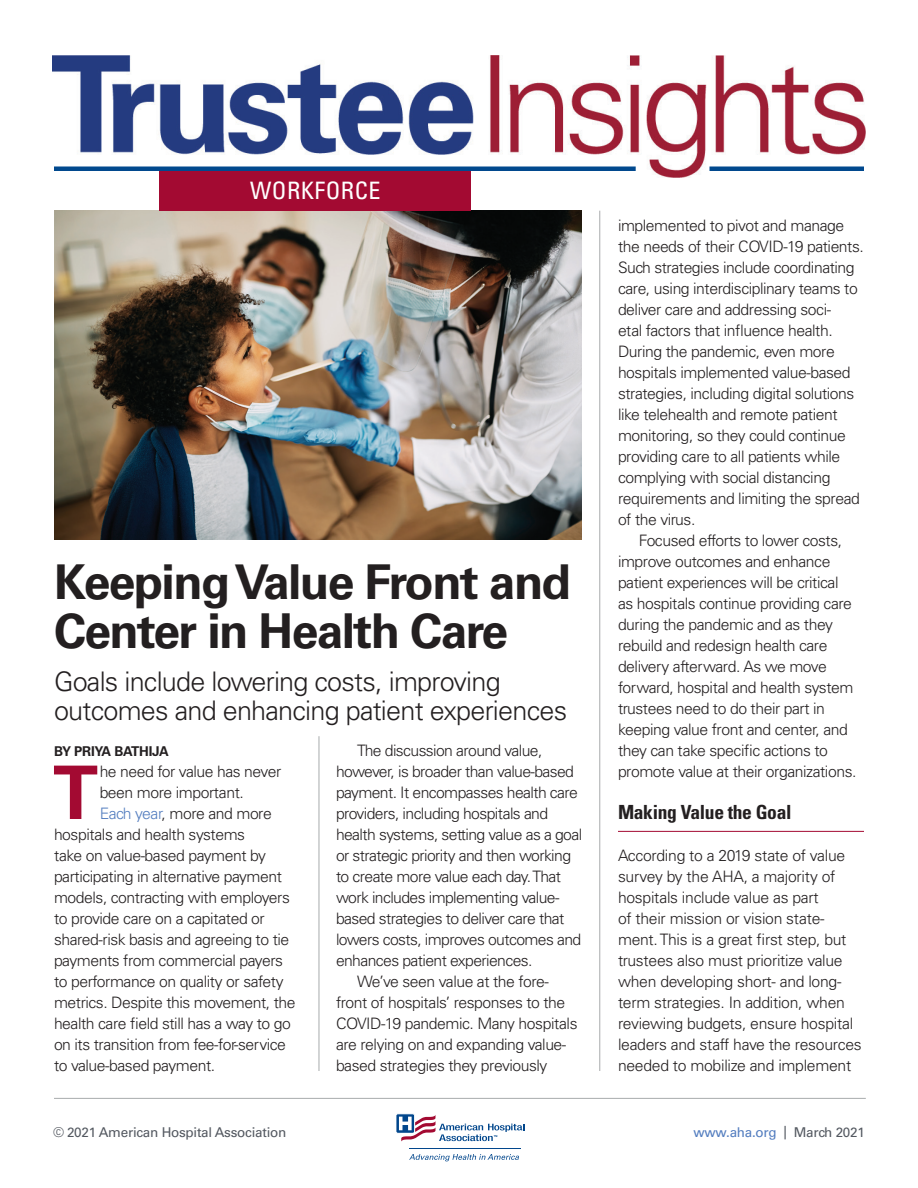
<style>
.page{position:relative;width:918px;height:1188px;background:#fff}
.page>*{position:absolute;margin:0;border:0;box-sizing:border-box;transform-origin:0 0}
.t1{font:700 73.8px "Univers LT Std";color:#a30a32}
.t2{font:700 48px/49.5px "Univers LT Std";letter-spacing:-.035em;color:#231f20}
.t3{font:300 27px/28.5px "Univers LT Std";letter-spacing:-.03em;color:#231f20}
.t4{font:condensed 24px "Univers LT Std";letter-spacing:.02em;color:#fff}
.t5{font:700 condensed 19.5px "Univers LT Std";letter-spacing:-.015em;color:#231f20}
.t6{font:300 15.75px/21px "Univers LT Std";letter-spacing:-.03em;color:#231f20}
.t7{font:13.5px "Univers LT Std";letter-spacing:-.02em;color:#535860}
.t8{font:13.5px "Univers LT Std";letter-spacing:-.02em;color:#537dbf}
.t9{font:700 13.5px "Univers LT Std";letter-spacing:-.02em;color:#231f20}
.s1{color:#537dbf}
.s2{color:#535860}
</style>
<div class="page">
<hr style="left:409px;top:1148px;width:112px;height:1px;background:#01468c">
<svg style="left:409px;top:1154px;width:110px;height:7px"></svg>
<svg style="left:396px;top:1113px;width:128px;height:29px"></svg>
<hr style="left:618px;top:831px;width:246px;height:1px;background:#a30a32">
<hr style="left:54px;top:1098px;width:812px;height:1px;background:#a8abac">
<hr style="left:319px;top:736px;width:1px;height:335px;background:#a8abac">
<hr style="left:599px;top:211px;width:1px;height:860px;background:#a8abac">
<img style="left:54px;top:211px;width:528px;height:329px">
<img style="left:52px;top:56px;width:814px;height:122px">
<div style="left:710px;top:166px;width:154px;height:5px;background:#01498e"></div>
<div style="left:159px;top:170px;width:312px;height:41px;background:#a30a32"></div>
<div style="left:54px;top:166px;width:582px;height:5px;background:#01498e"></div>
<h3 class="t4" style="left:250px;top:176px;width:132px">WORKFORCE</h3>
<h2 class="t2" style="left:54px;top:557px;width:519px">Keeping Value Front and<br>Center in Health Care</h2>
<h3 class="t3" style="left:54px;top:667px;width:515px">Goals include lowering costs, improving outcomes and enhancing patient experiences</h3>
<p class="t9" style="left:54px;top:743px;width:116px">BY PRIYA BATHIJA</p>
<h1 class="t1" style="left:53px;top:750px;width:47px">T</h1>
<p class="t6" style="left:100px;top:761px;width:183px">he need for value has never</p>
<p class="t6" style="left:100px;top:782px;width:146px">been more important.</p>
<p class="t6" style="left:100px;top:803px;width:174px"><span class="s1">Each year</span>, more and more</p>
<p class="t6" style="left:54px;top:824px;width:193px">hospitals and health systems</p>
<p class="t6" style="left:54px;top:845px;width:214px">take on value-based payment by</p>
<p class="t6" style="left:54px;top:866px;width:230px">participating in alternative payment</p>
<p class="t6" style="left:54px;top:887px;width:237px">models, contracting with employers</p>
<p class="t6" style="left:54px;top:908px;width:212px">to provide care on a capitated or</p>
<p class="t6" style="left:54px;top:929px;width:237px">shared-risk basis and agreeing to tie</p>
<p class="t6" style="left:54px;top:950px;width:231px">payments from commercial payers</p>
<p class="t6" style="left:54px;top:971px;width:231px">to performance on quality or safety</p>
<p class="t6" style="left:54px;top:992px;width:243px">metrics. Despite this movement, the</p>
<p class="t6" style="left:54px;top:1013px;width:238px">health care field still has a way to go</p>
<p class="t6" style="left:54px;top:1034px;width:234px">on its transition from fee-for-service</p>
<p class="t6" style="left:54px;top:1055px;width:163px">to value-based payment.</p>
<p class="t7" style="left:53px;top:1125px;width:235px">© 2021 American Hospital Association</p>
<p class="t6" style="left:357px;top:740px;width:187px">The discussion around value,</p>
<p class="t6" style="left:336px;top:761px;width:239px">however, is broader than value-based</p>
<p class="t6" style="left:336px;top:782px;width:243px">payment. It encompasses health care</p>
<p class="t6" style="left:336px;top:803px;width:214px">providers, including hospitals and</p>
<p class="t6" style="left:336px;top:824px;width:248px">health systems, setting value as a goal</p>
<p class="t6" style="left:336px;top:845px;width:237px">or strategic priority and then working</p>
<p class="t6" style="left:336px;top:866px;width:227px">to create more value each day. That</p>
<p class="t6" style="left:336px;top:887px;width:225px">work includes implementing value-</p>
<p class="t6" style="left:336px;top:908px;width:230px">based strategies to deliver care that</p>
<p class="t6" style="left:336px;top:929px;width:247px">lowers costs, improves outcomes and</p>
<p class="t6" style="left:336px;top:950px;width:198px">enhances patient experiences.</p>
<p class="t6" style="left:357px;top:971px;width:193px">We’ve seen value at the fore-</p>
<p class="t6" style="left:336px;top:992px;width:231px">front of hospitals’ responses to the</p>
<p class="t6" style="left:336px;top:1013px;width:243px">COVID-19 pandemic. Many hospitals</p>
<p class="t6" style="left:336px;top:1034px;width:232px">are relying on and expanding value-</p>
<p class="t6" style="left:336px;top:1055px;width:213px">based strategies they previously</p>
<p class="t6" style="left:618px;top:215px;width:247px">implemented to pivot and manage the needs of their COVID-19 patients.<br>Such strategies include coordinating care, using interdisciplinary teams to deliver care and addressing soci-<br>etal factors that influence health.<br>During the pandemic, even more hospitals implemented value-based strategies, including digital solutions like telehealth and remote patient monitoring, so they could continue providing care to all patients while complying with social distancing requirements and limiting the spread of the virus.</p>
<p class="t6" style="left:618px;top:530px;width:240px;text-indent:21px">Focused efforts to lower costs, improve outcomes and enhance patient experiences will be critical as hospitals continue providing care during the pandemic and as they rebuild and redesign health care delivery afterward. As we move forward, hospital and health system trustees need to do their part in keeping value front and center, and they can take specific actions to promote value at their organizations.</p>
<p class="t5" style="left:618px;top:800px;width:175px">Making Value the Goal</p>
<p class="t6" style="left:618px;top:845px;width:245px">According to a 2019 state of value survey by the AHA, a majority of hospitals include value as part<br>of their mission or vision state&shy;ment. This is a great first step, but trustees also must prioritize value when developing short- and long&shy;term strategies. In addition, when reviewing budgets, ensure hospital leaders and staff have the resources needed to mobilize and implement</p>
<p class="t8" style="left:694px;top:1125px;width:173px">www.aha.org <span class="s2">| March 2021</span></p>
</div>
